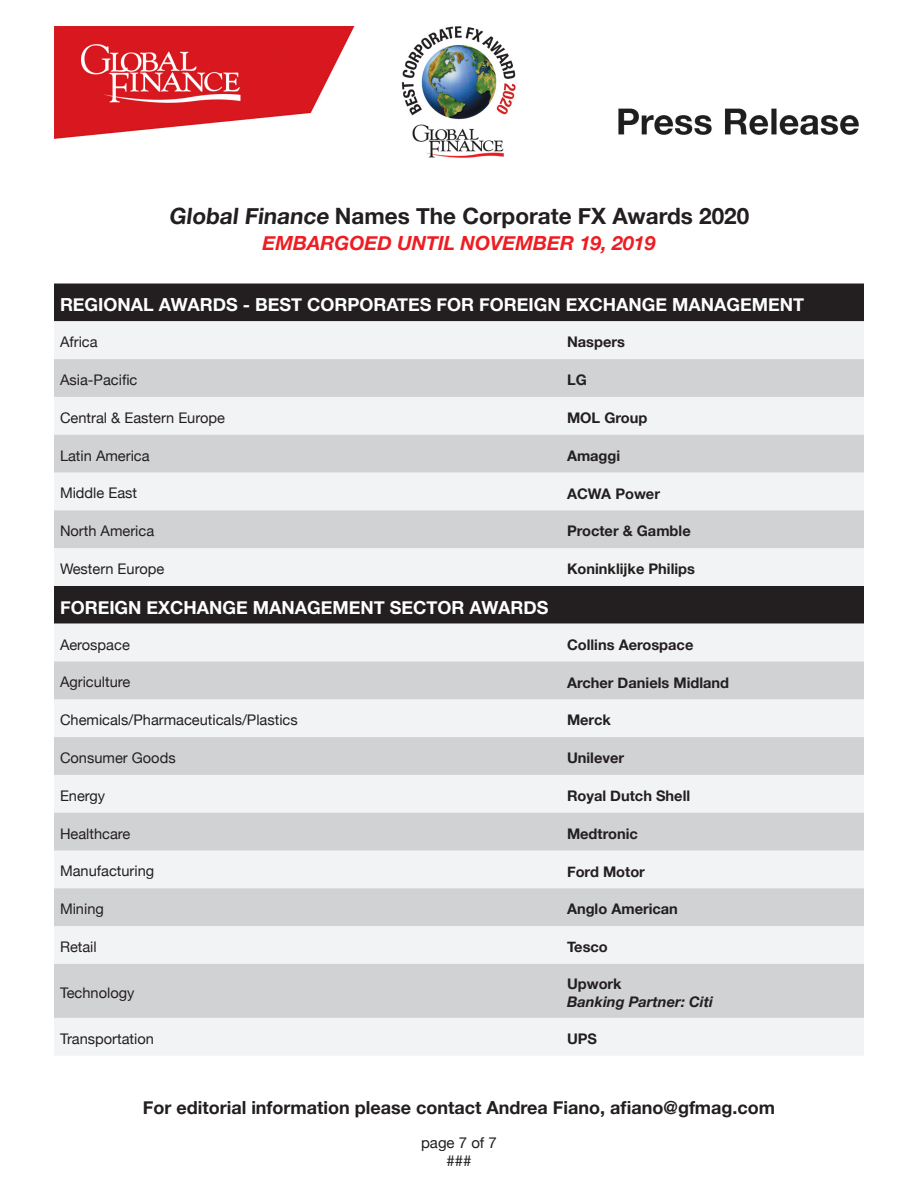
<style>
.page{position:relative;width:918px;height:1188px;background:#fff}
.page>*{position:absolute;margin:0;border:0;box-sizing:border-box;transform-origin:0 0}
.t1{font:700 22.5px "Helvetica Neue";color:#231f20}
.t2{font:italic 700 19.5px "Helvetica Neue";color:#ee1d23}
.t3{font:700 18px "Helvetica Neue";color:#fff}
.t4{font:700 18px "Helvetica Neue";color:#231f20}
.t5{font:15px "Helvetica Neue";color:#231f20}
.t6{font:14.7px "Helvetica Neue";color:#231f20}
.t7{font:700 14.7px "Helvetica Neue";color:#231f20}
.t8{font:italic 700 14.7px "Helvetica Neue";color:#231f20}
</style>
<div class="page">
<div style="left:54px;top:284px;width:810px;height:37px;background:#231f20"></div>
<div style="left:54px;top:321px;width:810px;height:734px;background:#f2f3f4"></div>
<svg style="left:54px;top:359px;width:810px;height:659px;fill:#d1d2d4"></svg>
<img style="left:54px;top:27px;width:805px;height:112px">
<div style="left:393px;top:9px;width:132px;height:171px;background:#fff"></div>
<img style="left:401px;top:26px;width:115px;height:132px">
<p class="t1" style="left:169px;top:199px;width:582px">Global Finance Names The Corporate FX Awards 2020</p>
<p class="t2" style="left:262px;top:227px;width:395px">EMBARGOED UNTIL NOVEMBER 19, 2019</p>
<p class="t3" style="left:60px;top:291px;width:746px">REGIONAL AWARDS - BEST CORPORATES FOR FOREIGN EXCHANGE MANAGEMENT</p>
<p class="t6" style="left:60px;top:331px;width:39px">Africa</p>
<p class="t7" style="left:567px;top:331px;width:59px">Naspers</p>
<p class="t6" style="left:60px;top:369px;width:79px">Asia-Pacific</p>
<p class="t7" style="left:567px;top:368px;width:21px">LG</p>
<p class="t6" style="left:60px;top:407px;width:166px">Central &amp; Eastern Europe</p>
<p class="t7" style="left:567px;top:406px;width:82px">MOL Group</p>
<p class="t6" style="left:60px;top:445px;width:91px">Latin America</p>
<p class="t7" style="left:567px;top:444px;width:55px">Amaggi</p>
<p class="t6" style="left:60px;top:483px;width:79px">Middle East</p>
<p class="t7" style="left:567px;top:482px;width:95px">ACWA Power</p>
<p class="t6" style="left:60px;top:520px;width:96px">North America</p>
<p class="t7" style="left:567px;top:520px;width:125px">Procter &amp; Gamble</p>
<p class="t6" style="left:60px;top:558px;width:106px">Western Europe</p>
<p class="t7" style="left:567px;top:557px;width:130px">Koninklijke Philips</p>
<p class="t3" style="left:60px;top:593px;width:490px">FOREIGN EXCHANGE MANAGEMENT SECTOR AWARDS</p>
<p class="t6" style="left:60px;top:634px;width:71px">Aerospace</p>
<p class="t7" style="left:567px;top:633px;width:128px">Collins Aerospace</p>
<p class="t6" style="left:60px;top:672px;width:72px">Agriculture</p>
<p class="t7" style="left:567px;top:671px;width:164px">Archer Daniels Midland</p>
<p class="t6" style="left:60px;top:709px;width:239px">Chemicals/Pharmaceuticals/Plastics</p>
<p class="t7" style="left:567px;top:709px;width:45px">Merck</p>
<p class="t6" style="left:60px;top:747px;width:117px">Consumer Goods</p>
<p class="t7" style="left:567px;top:746px;width:59px">Unilever</p>
<p class="t6" style="left:60px;top:785px;width:47px">Energy</p>
<p class="t7" style="left:567px;top:784px;width:125px">Royal Dutch Shell</p>
<p class="t6" style="left:60px;top:823px;width:72px">Healthcare</p>
<p class="t7" style="left:567px;top:822px;width:72px">Medtronic</p>
<p class="t6" style="left:60px;top:861px;width:96px">Manufacturing</p>
<p class="t7" style="left:567px;top:860px;width:80px">Ford Motor</p>
<p class="t6" style="left:60px;top:898px;width:45px">Mining</p>
<p class="t7" style="left:567px;top:898px;width:112px">Anglo American</p>
<p class="t6" style="left:60px;top:936px;width:38px">Retail</p>
<p class="t7" style="left:567px;top:935px;width:42px">Tesco</p>
<p class="t6" style="left:60px;top:982px;width:76px">Technology</p>
<p class="t7" style="left:567px;top:972px;width:56px">Upwork</p>
<p class="t8" style="left:567px;top:990px;width:147px">Banking Partner: Citi</p>
<p class="t6" style="left:60px;top:1028px;width:95px">Transportation</p>
<p class="t7" style="left:567px;top:1027px;width:32px">UPS</p>
<p class="t4" style="left:143px;top:1093px;width:634px">For editorial information please contact Andrea Fiano, afiano@gfmag.com</p>
<p class="t5" style="left:421px;top:1132px;width:77px">page 7 of 7</p>
<p class="t5" style="left:446px;top:1150px;width:27px">###</p>
</div>
